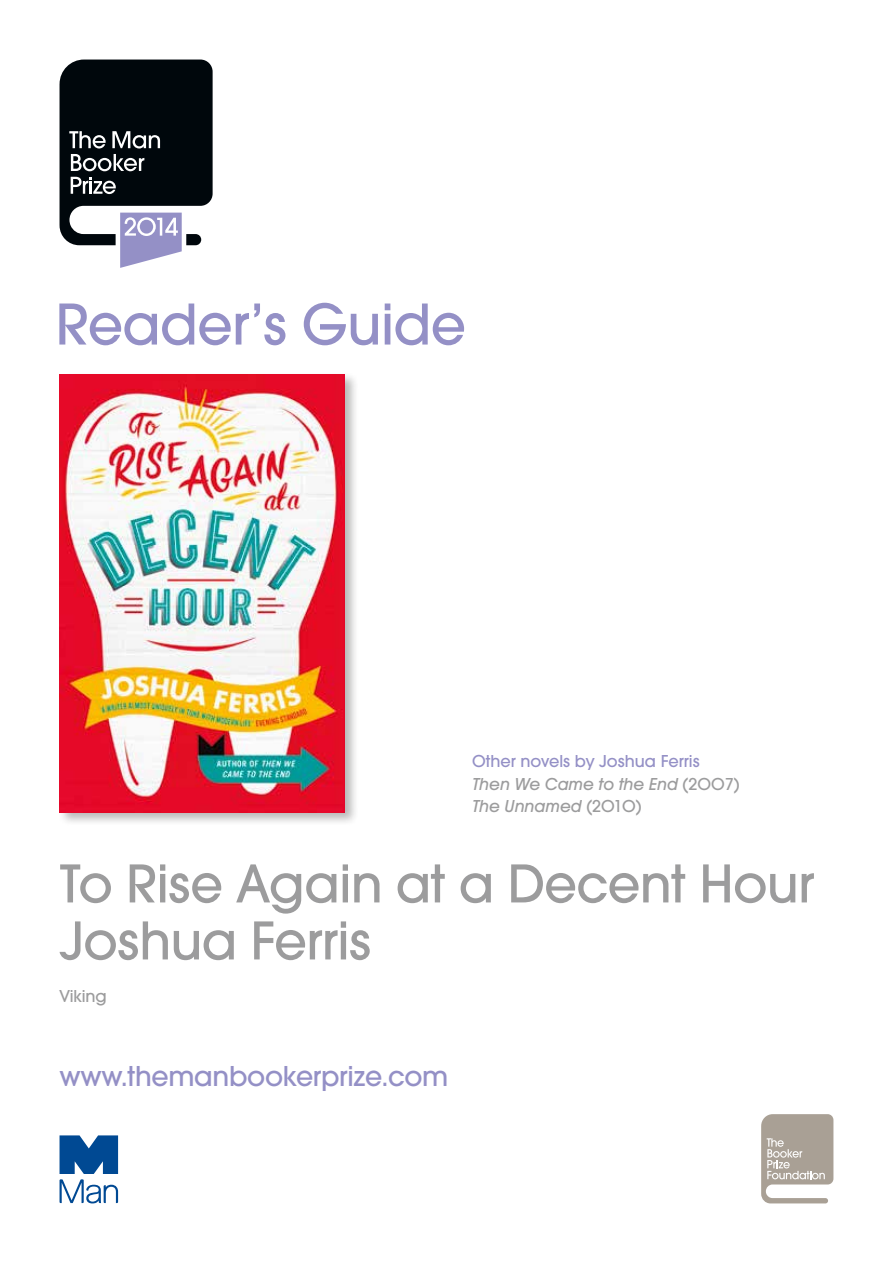
<style>
.page{position:relative;width:893px;height:1263px;background:#fff}
.page>*{position:absolute;margin:0;border:0;box-sizing:border-box;transform-origin:0 0}
.t1{font:500 61.5px "Avant Garde Gothic Itc T";letter-spacing:-.01em;color:#9490c6}
.t2{font:500 57px/57px "Avant Garde Gothic Itc T";letter-spacing:-.01em;color:#9c9c9d}
.t3{font:500 30px "Avant Garde Gothic Itc T";letter-spacing:-.01em;color:#9490c6}
.t4{font:italic 500 18px/22.5px "Avant Garde Gothic Itc T";color:#9c9c9d}
.t5{font:500 18px "Avant Garde Gothic Itc T";letter-spacing:-.01em;color:#9c9c9d}
.s1{font-style:normal;color:#9490c6}
.s2{font-style:normal}
</style>
<div class="page">
<svg style="left:60px;top:1135px;width:58px;height:68px"></svg>
<svg style="left:761px;top:1114px;width:72px;height:89px"></svg>
<svg style="left:60px;top:60px;width:153px;height:208px"></svg>
<div style="left:58px;top:371px;width:301px;height:455px;background:#181716;opacity:.3"></div>
<img style="left:60px;top:374px;width:284px;height:438px">
<h1 class="t1" style="left:55px;top:288px;width:412px">Reader’s Guide</h1>
<p class="t4" style="left:472px;top:750px;width:269px"><span class="s1">Other novels by Joshua Ferris<br></span>Then We Came to the End <span class="s2">(2OO7)<br></span>The Unnamed <span class="s2">(2O1O)</span></p>
<h2 class="t2" style="left:60px;top:855px;width:757px">To Rise Again at a Decent Hour<br>Joshua Ferris</h2>
<p class="t5" style="left:60px;top:985px;width:49px">Viking</p>
<h3 class="t3" style="left:60px;top:1058px;width:390px">www.themanbookerprize.com</h3>
</div>
